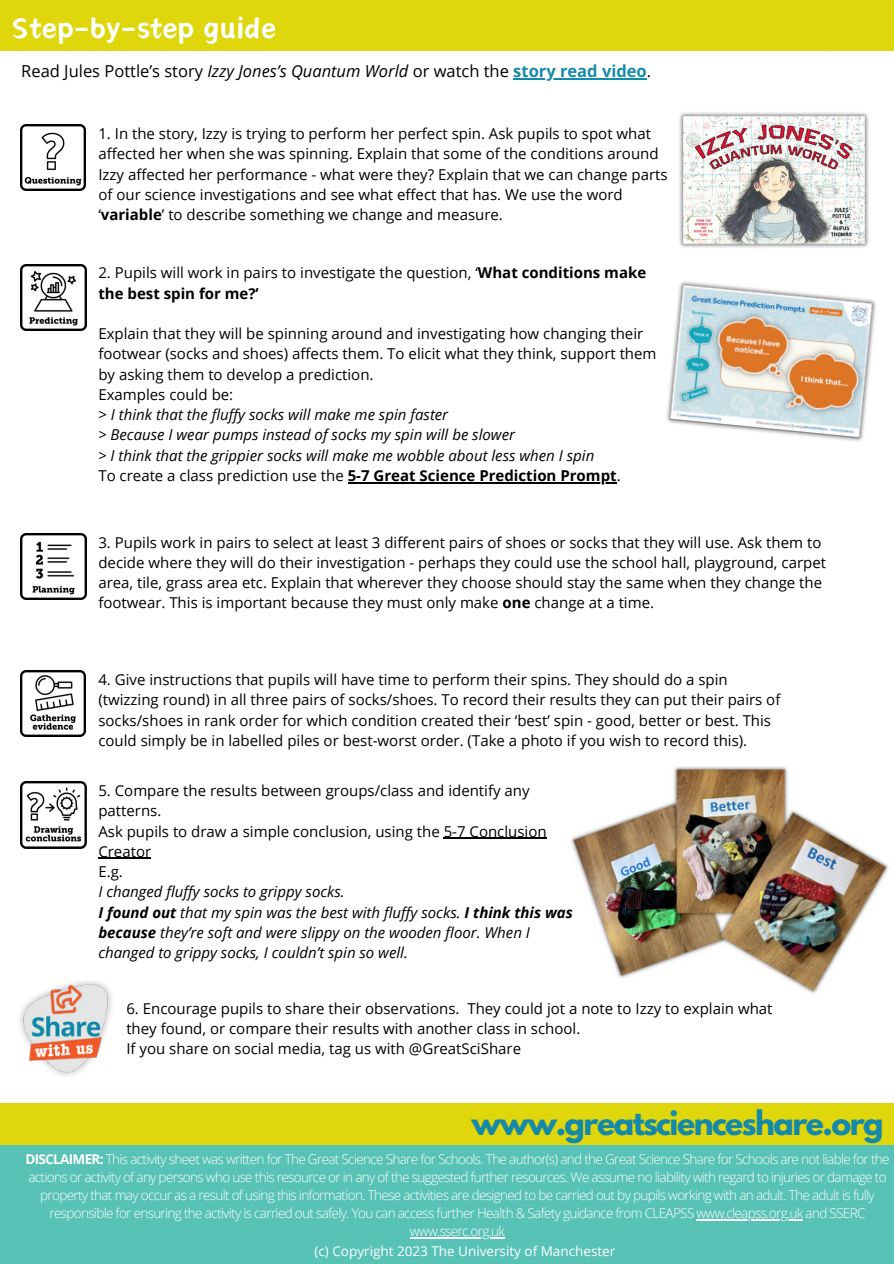
<style>
.page{position:relative;width:894px;height:1264px;background:#fff}
.page>*{position:absolute;margin:0;border:0;box-sizing:border-box;transform-origin:0 0}
.t1{font:36px "Canva Sword Like Dream";color:#fff}
.t2{font:700 30px "League Spartan";letter-spacing:-.05em;color:#1589a9}
.t3{font:16.5px "Open Sans";color:#000}
.t4{font:15px/20.2px "Open Sans";color:#000}
.t5{font:italic 15px/20.2px "Open Sans";color:#000}
.t6{font:300 13.5px/18px "Open Sans";letter-spacing:-.05em;color:#fff;text-align:center}
.t7{font:13.5px "Open Sans";color:#fff}
.s1{font-style:italic}
.s2{font-weight:700;color:#1589a9}
.s3{font-weight:700}
</style>
<div class="page">
<div style="left:0;top:0;width:893px;height:51px;background:#dfd70c"></div>
<img style="left:20px;top:125px;width:66px;height:65px">
<div style="left:0;top:1103px;width:893px;height:42px;background:#dfd70c"></div>
<img style="left:20px;top:670px;width:66px;height:66px">
<img style="left:679px;top:112px;width:190px;height:136px">
<img style="left:20px;top:533px;width:67px;height:67px">
<img style="left:20px;top:264px;width:67px;height:66px">
<img style="left:666px;top:281px;width:210px;height:161px">
<div style="left:0;top:1145px;width:893px;height:118px;background:#58c2b6"></div>
<img style="left:19px;top:981px;width:93px;height:95px">
<img style="left:20px;top:781px;width:67px;height:67px">
<img style="left:571px;top:766px;width:318px;height:228px">
<hr style="left:347px;top:482px;width:269px;height:1px;background:#000">
<hr style="left:513px;top:78px;width:133px;height:1px;background:#1589a9">
<hr style="left:443px;top:837px;width:103px;height:1px;background:#000">
<hr style="left:98px;top:858px;width:53px;height:1px;background:#000">
<hr style="left:696px;top:1219px;width:106px;height:1px;background:#fff">
<hr style="left:410px;top:1237px;width:94px;height:1px;background:#fff">
<h1 class="t1" style="left:12px;top:11px;width:266px">Step-by-step guide</h1>
<p class="t3" style="left:21px;top:59px;width:631px">Read Jules Pottle’s story <span class="s1">Izzy Jones’s Quantum World</span> or watch the <span class="s2">story read video</span>.</p>
<p class="t4" style="left:98px;top:123px;width:570px">1. In the story, Izzy is trying to perform her perfect spin. Ask pupils to spot what affected her when she was spinning. Explain that some of the conditions around Izzy affected her performance - what were they? Explain that we can change parts of our science investigations and see what effect that has. We use the word ‘<span class="s3">variable</span>’ to describe something we change and measure.</p>
<p class="t4" style="left:98px;top:262px;width:549px">2. Pupils will work in pairs to investigate the question, ‘<span class="s3">What conditions make the best spin for me?’</span></p>
<p class="t4" style="left:98px;top:323px;width:559px">Explain that they will be spinning around and investigating how changing their footwear (socks and shoes) affects them. To elicit what they think, support them by asking them to develop a prediction.<br>Examples could be:<br>&gt; <span class="s1">I think that the fluffy socks will make me spin faster<br>&gt; Because I wear pumps instead of socks my spin will be slower<br>&gt; I think that the grippier socks will make me wobble about less when I spin<br></span>To create a class prediction use the <span class="s3">5-7 Great Science Prediction Prompt</span>.</p>
<p class="t4" style="left:98px;top:531px;width:729px">3. Pupils work in pairs to select at least 3 different pairs of shoes or socks that they will use. Ask them to decide where they will do their investigation - perhaps they could use the school hall, playground, carpet area, tile, grass area etc. Explain that wherever they choose should stay the same when they change the footwear. This is important because they must only make <span class="s3">one</span> change at a time.</p>
<p class="t4" style="left:98px;top:669px;width:683px">4. Give instructions that pupils will have time to perform their spins. They should do a spin (twizzing round) in all three pairs of socks/shoes. To record their results they can put their pairs of socks/shoes in rank order for which condition created their ‘best’ spin - good, better or best. This could simply be in labelled piles or best-worst order. (Take a photo if you wish to record this).</p>
<p class="t4" style="left:98px;top:780px;width:449px">5. Compare the results between groups/class and identify any patterns.<br>Ask pupils to draw a simple conclusion, using the 5-7 Conclusion<br>Creator<br>E.g.</p>
<p class="t5" style="left:98px;top:881px;width:476px">I changed fluffy socks to grippy socks.<br><span class="s3">I found out</span> that my spin was the best with fluffy socks. <span class="s3">I think this was because</span> they’re soft and were slippy on the wooden floor. When I changed to grippy socks, I couldn’t spin so well.</p>
<p class="t4" style="left:126px;top:997px;width:647px">6. Encourage pupils to share their observations. They could jot a note to Izzy to explain what they found, or compare their results with another class in school.<br>If you share on social media, tag us with @GreatSciShare</p>
<h2 class="t2" style="left:471px;top:1108px;width:414px">www.greatscienceshare.org</h2>
<p class="t6" style="left:25px;top:1149px;width:865px"><span class="s3">DISCLAIMER:</span> This activity sheet was written for The Great Science Share for Schools. The author(s) and the Great Science Share for Schools are not liable for the actions or activity of any persons who use this resource or in any of the suggested further resources. We assume no liability with regard to injuries or damage to property that may occur as a result of using this information. These activities are designed to be carried out by pupils working with an adult. The adult is fully responsible for ensuring the activity is carried out safely. You can access further Health &amp; Safety guidance from CLEAPSS www.cleapss.org.uk and SSERC www.sserc.org.uk</p>
<p class="t7" style="left:314px;top:1241px;width:302px">(c) Copyright 2023 The University of Manchester</p>
</div>
